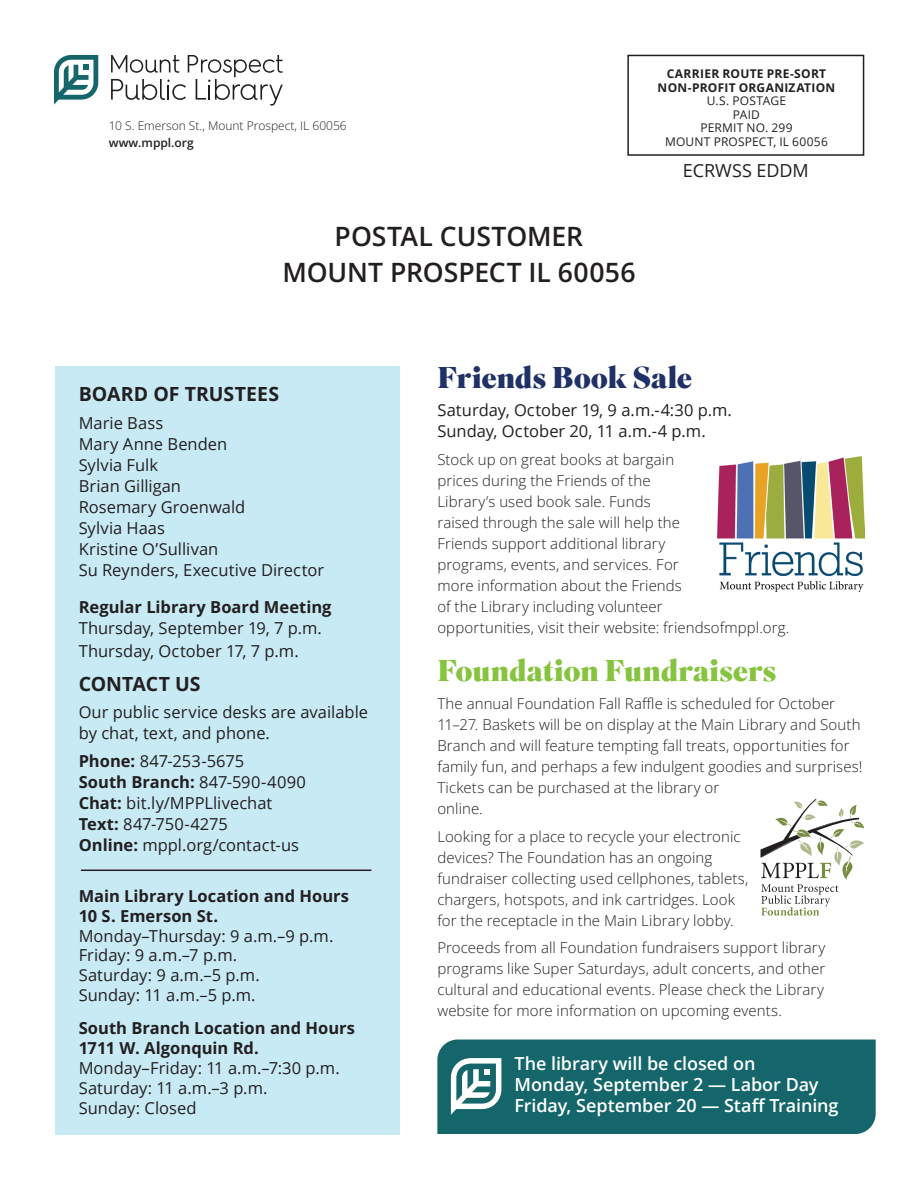
<style>
.page{position:relative;width:918px;height:1188px;background:#fff}
.page>*{position:absolute;margin:0;border:0;box-sizing:border-box;transform-origin:0 0}
.Program_details{font:900 30px "Superior Title";letter-spacing:-.005em;color:#86c43f}
.t1{font:900 30px "Superior Title";color:#1f3166}
.t2{font:600 26.7px/36px "Open Sans";letter-spacing:-.005em;color:#231f20;text-align:center}
.t3{font:700 19.5px "Open Sans";letter-spacing:.005em;color:#231f20}
.Program_Name{font:600 18px "Open Sans";letter-spacing:-.005em;color:#fff}
.t4{font:18px "Open Sans";letter-spacing:-.005em;color:#231f20}
.prorgam_date{font:16.5px/21px "Open Sans";color:#231f20}
.t5{font:700 16.5px/21px "Open Sans";color:#231f20}
.Program_details-2{font:300 15px/21px "Open Sans";letter-spacing:.01em;color:#231f20}
.t6{font:12px/13.5px "Open Sans";letter-spacing:.015em;color:#231f20;text-align:center}
.t7{font:700 12px/13.5px "Open Sans";letter-spacing:.02em;color:#231f20;text-align:center}
.t8{font:300 12px "Open Sans";color:#231f20}
.t9{font:600 12px "Open Sans";color:#231f20}
.s1{font-weight:400}
.s2{font-weight:700}
</style>
<div class="page">
<div style="left:627px;top:55px;width:237px;height:101px;border:2px solid #231f20"></div>
<svg style="left:111px;top:55px;width:172px;height:50px"></svg>
<svg style="left:54px;top:55px;width:44px;height:50px"></svg>
<img style="left:717px;top:457px;width:147px;height:134px">
<div style="left:437px;top:1040px;width:439px;height:94px;background:#14666b"></div>
<div style="left:55px;top:367px;width:345px;height:768px;background:#c8eaf5"></div>
<hr style="left:81px;top:870px;width:290px;height:1px;background:#231f20">
<svg style="left:761px;top:798px;width:103px;height:118px"></svg>
<p class="t8" style="left:109px;top:117px;width:239px">10 S. Emerson St., Mount Prospect, IL 60056</p>
<p class="t9" style="left:109px;top:135px;width:86px">www.mppl.org</p>
<h2 class="t2" style="left:282px;top:218px;width:355px">POSTAL CUSTOMER<br>MOUNT PROSPECT IL 60056</h2>
<p class="t7" style="left:658px;top:67px;width:179px">CARRIER ROUTE PRE-SORT<br>NON-PROFIT ORGANIZATION</p>
<p class="t6" style="left:665px;top:94px;width:164px">U.S. POSTAGE<br>PAID<br>PERMIT NO. 299<br>MOUNT PROSPECT, IL 60056</p>
<p class="t4" style="left:683px;top:159px;width:127px">ECRWSS EDDM</p>
<p class="t3" style="left:79px;top:380px;width:202px">BOARD OF TRUSTEES</p>
<p class="prorgam_date" style="left:79px;top:412px;width:86px">Marie Bass</p>
<p class="prorgam_date" style="left:79px;top:433px;width:150px">Mary Anne Benden</p>
<p class="prorgam_date" style="left:79px;top:454px;width:81px">Sylvia Fulk</p>
<p class="prorgam_date" style="left:79px;top:475px;width:104px">Brian Gilligan</p>
<p class="prorgam_date" style="left:79px;top:496px;width:168px">Rosemary Groenwald</p>
<p class="prorgam_date" style="left:79px;top:517px;width:88px">Sylvia Haas</p>
<p class="prorgam_date" style="left:79px;top:538px;width:141px">Kristine O’Sullivan</p>
<p class="prorgam_date" style="left:79px;top:559px;width:247px">Su Reynders, Executive Director</p>
<p class="t5" style="left:79px;top:596px;width:254px">Regular Library Board Meeting<br><span class="s1">Thursday, September 19, 7 p.m.</span></p>
<p class="prorgam_date" style="left:79px;top:640px;width:222px">Thursday, October 17, 7 p.m.</p>
<p class="t3" style="left:79px;top:670px;width:123px">CONTACT US</p>
<p class="prorgam_date" style="left:79px;top:702px;width:291px">Our public service desks are available by chat, text, and phone.</p>
<p class="prorgam_date" style="left:79px;top:750px;width:229px"><span class="s2">Phone:</span> 847-253-5675<br><span class="s2">South Branch:</span> 847-590-4090<br><span class="s2">Chat:</span> bit.ly/MPPLlivechat<br><span class="s2">Text:</span> 847-750-4275<br><span class="s2">Online:</span> mppl.org/contact-us</p>
<p class="t5" style="left:79px;top:885px;width:272px">Main Library Location and Hours</p>
<p class="t5" style="left:79px;top:905px;width:141px">10 S. Emerson St.</p>
<p class="prorgam_date" style="left:79px;top:925px;width:256px">Monday–Thursday: 9 a.m.–9 p.m.</p>
<p class="prorgam_date" style="left:79px;top:945px;width:160px">Friday: 9 a.m.–7 p.m.</p>
<p class="prorgam_date" style="left:79px;top:964px;width:183px">Saturday: 9 a.m.–5 p.m.</p>
<p class="prorgam_date" style="left:79px;top:984px;width:179px">Sunday: 11 a.m.–5 p.m.</p>
<p class="t5" style="left:79px;top:1017px;width:278px">South Branch Location and Hours</p>
<p class="t5" style="left:79px;top:1037px;width:182px">1711 W. Algonquin Rd.</p>
<p class="prorgam_date" style="left:79px;top:1057px;width:263px">Monday–Friday: 11 a.m.–7:30 p.m.</p>
<p class="prorgam_date" style="left:79px;top:1077px;width:190px">Saturday: 11 a.m.–3 p.m.</p>
<p class="prorgam_date" style="left:79px;top:1097px;width:120px">Sunday: Closed</p>
<p class="t1" style="left:437px;top:359px;width:256px">Friends Book Sale</p>
<p class="prorgam_date" style="left:437px;top:399px;width:296px">Saturday, October 19, 9 a.m.-4:30 p.m.</p>
<p class="prorgam_date" style="left:437px;top:420px;width:270px">Sunday, October 20, 11 a.m.-4 p.m.</p>
<p class="Program_details-2" style="left:437px;top:449px;width:353px">Stock up on great books at bargain<br>prices during the Friends of the<br>Library’s used book sale. Funds<br>raised through the sale will help the<br>Friends support additional library<br>programs, events, and services. For<br>more information about the Friends<br>of the Library including volunteer<br>opportunities, visit their website: friendsofmppl.org.</p>
<p class="Program_details" style="left:437px;top:652px;width:341px">Foundation Fundraisers</p>
<p class="Program_details-2" style="left:437px;top:692px;width:426px">The annual Foundation Fall Raffle is scheduled for October 11–27. Baskets will be on display at the Main Library and South Branch and will feature tempting fall treats, opportunities for family fun, and perhaps a few indulgent goodies and surprises!<br>Tickets can be purchased at the library or<br>online.</p>
<p class="Program_details-2" style="left:437px;top:825px;width:313px">Looking for a place to recycle your electronic devices? The Foundation has an ongoing fundraiser collecting used cellphones, tablets, chargers, hotspots, and ink cartridges. Look for the receptacle in the Main Library lobby.</p>
<p class="Program_details-2" style="left:437px;top:937px;width:390px;text-align:justify">Proceeds from all Foundation fundraisers support library programs like Super Saturdays, adult concerts, and other cultural and educational events. Please check the Library website for more information on upcoming events.</p>
<p class="Program_Name" style="left:514px;top:1051px;width:243px">The library will be closed on</p>
<p class="Program_Name" style="left:514px;top:1072px;width:306px">Monday, September 2 — Labor Day</p>
<p class="Program_Name" style="left:514px;top:1093px;width:326px">Friday, September 20 — Staff Training</p>
</div>
